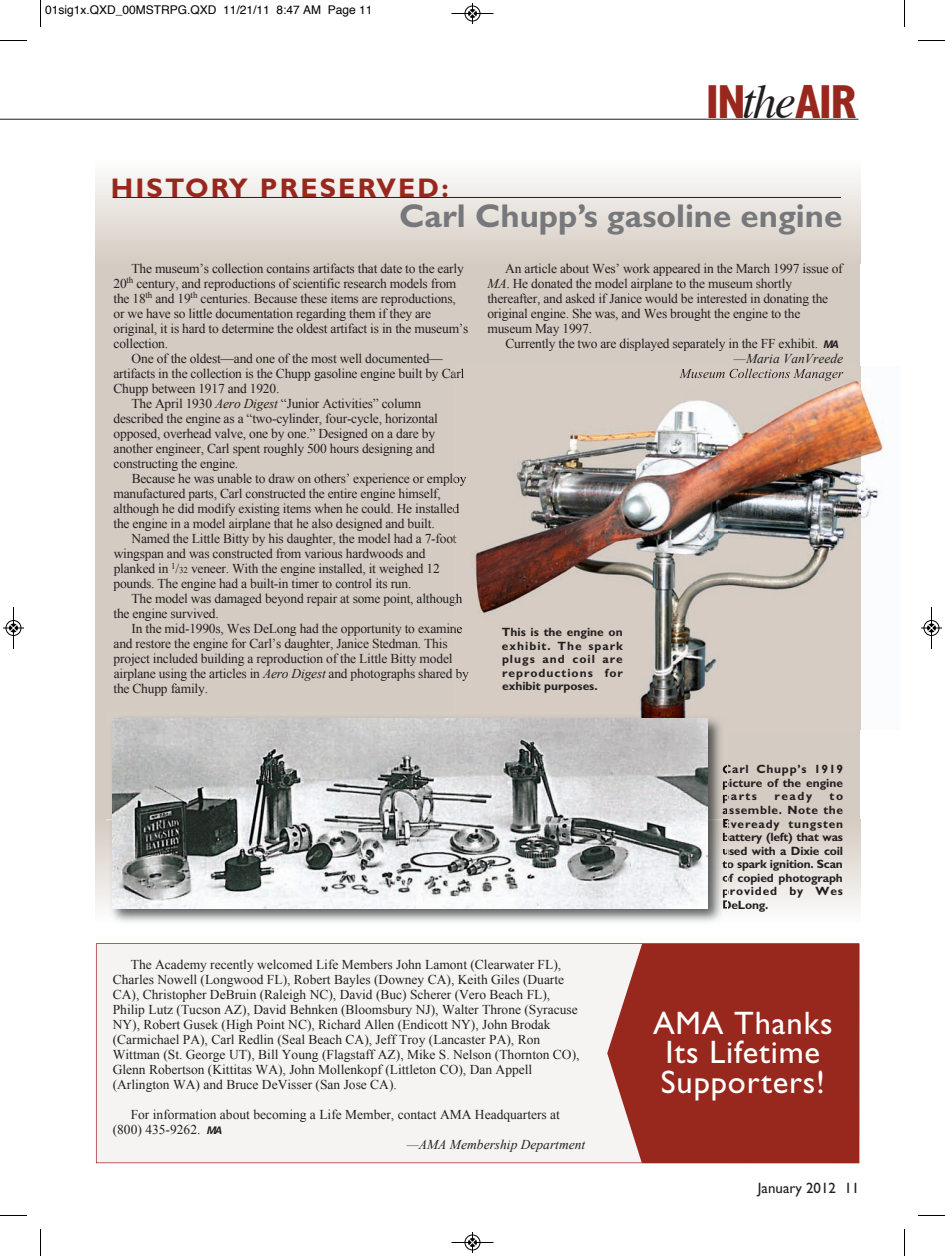
<style>
.page{position:relative;width:945px;height:1256px;background:#fff}
.page>*{position:absolute;margin:0;border:0;box-sizing:border-box;transform-origin:0 0}
.t1{font:700 condensed 48px "Gill Sans";color:#98281d}
.t2{font:700 33px "Gill Sans";color:#76787b}
.t3{font:32.55px/29.2px "Gill Sans";letter-spacing:.025em;color:#fff}
.t4{font:700 27px "Gill Sans";letter-spacing:.085em;color:#98281d}
.t5{font:15px "Gill Sans";color:#231f20}
.t6{font:13.5px/15px "Times New Roman";letter-spacing:-.015em;color:#231f20}
.t7{font:italic 13.5px "Times New Roman";color:#231f20}
.t8{font:700 12px/13.5px "Gill Sans";color:#231f20;text-align:justify}
.t9{font:12px "Helvetica";color:#000}
.s1{font-family:"Times";font-weight:400;font-style:italic;font-stretch:normal;color:#231f20}
.s2{font-style:italic}
.s3{font-size:9px}
.s4{font-family:"Helvetica Neue";font-weight:700;font-style:italic;font-size:10.5px}
</style>
<div class="page">
<hr style="left:0;top:119px;width:858px;height:1px;background:#231f20">
<div style="left:96px;top:943px;width:511px;height:220px;background:#f5f4f3"></div>
<svg style="left:607px;top:943px;width:252px;height:220px;background:#9e362b"></svg>
<div style="left:95px;top:164px;width:765px;height:753px;background:#d4ccc3"></div>
<div style="left:95px;top:160px;width:765px;height:103px;background:linear-gradient(to bottom,#fcfdfc,#d5cbc2)"></div>
<div style="left:95px;top:819px;width:765px;height:103px;background:linear-gradient(to bottom,#d4cbc1,#fcfcfb)"></div>
<hr style="left:113px;top:197px;width:728px;height:1px;background:#231f20">
<img style="left:727px;top:367px;width:157px;height:362px">
<img style="left:455px;top:377px;width:272px;height:335px">
<svg style="left:455px;top:368px;width:9px;height:10px"></svg>
<svg style="left:455px;top:477px;width:11px;height:9px"></svg>
<svg style="left:455px;top:503px;width:4px;height:10px"></svg>
<svg style="left:455px;top:535px;width:2px;height:8px"></svg>
<svg style="left:455px;top:593px;width:7px;height:12px"></svg>
<svg style="left:455px;top:627px;width:7px;height:6px"></svg>
<img style="left:455px;top:668px;width:14px;height:13px">
<img style="left:680px;top:368px;width:126px;height:10px">
<img style="left:106px;top:712px;width:621px;height:211px">
<svg style="left:723px;top:765px;width:4px;height:8px"></svg>
<svg style="left:723px;top:781px;width:4px;height:8px"></svg>
<svg style="left:723px;top:795px;width:4px;height:46px"></svg>
<svg style="left:723px;top:849px;width:4px;height:5px"></svg>
<svg style="left:722px;top:860px;width:5px;height:8px"></svg>
<svg style="left:723px;top:876px;width:4px;height:5px"></svg>
<svg style="left:723px;top:889px;width:4px;height:19px"></svg>
<img style="left:113px;top:718px;width:595px;height:190px">
<svg style="left:40px;top:0;width:1px;height:27px"></svg>
<svg style="left:0;top:40px;width:27px;height:1px"></svg>
<svg style="left:904px;top:0;width:1px;height:27px"></svg>
<svg style="left:918px;top:40px;width:27px;height:1px"></svg>
<svg style="left:40px;top:1229px;width:1px;height:27px"></svg>
<svg style="left:0;top:1215px;width:27px;height:1px"></svg>
<svg style="left:904px;top:1229px;width:1px;height:27px"></svg>
<svg style="left:918px;top:1215px;width:27px;height:1px"></svg>
<hr style="left:452px;top:13px;width:42px;height:1px;background:#000">
<div style="left:465px;top:6px;width:15px;height:15px;border:1px solid #000;border-radius:50%"></div>
<svg style="left:469px;top:3px;width:7px;height:21px"></svg>
<hr style="left:452px;top:1242px;width:42px;height:1px;background:#000">
<div style="left:465px;top:1234px;width:15px;height:16px;border:1px solid #000;border-radius:50%"></div>
<svg style="left:469px;top:1232px;width:7px;height:20px"></svg>
<div style="left:6px;top:620px;width:15px;height:16px;border:1px solid #fff;border-radius:50%"></div>
<div style="left:9px;top:623px;width:9px;height:10px;background:#9e9e9e;border-radius:50%"></div>
<hr style="left:13px;top:607px;width:1px;height:42px;background:#000">
<div style="left:6px;top:620px;width:15px;height:15px;border:1px solid #000;border-radius:50%"></div>
<svg style="left:3px;top:624px;width:21px;height:8px"></svg>
<div style="left:924px;top:620px;width:15px;height:16px;border:1px solid #fff;border-radius:50%"></div>
<div style="left:927px;top:623px;width:9px;height:10px;background:#9e9e9e;border-radius:50%"></div>
<hr style="left:931px;top:607px;width:1px;height:42px;background:#000">
<div style="left:924px;top:620px;width:15px;height:15px;border:1px solid #000;border-radius:50%"></div>
<svg style="left:921px;top:624px;width:21px;height:8px"></svg>
<p class="t9" style="left:45px;top:4px;width:329px">01sig1x.QXD_00MSTRPG.QXD 11/21/11 8:47 AM Page 11</p>
<p class="t1" style="left:705px;top:83px;width:153px">IN<span class="s1">the</span>AIR</p>
<p class="t4" style="left:111px;top:178px;width:340px">HISTORY PRESERVED:</p>
<p class="t2" style="left:399px;top:204px;width:445px">Carl Chupp’s gasoline engine</p>
<p class="t6" style="left:131px;top:261px;width:334px">The museum’s collection contains artifacts that date to the early</p>
<p class="t6" style="left:114px;top:276px;width:344px">20<sup>th</sup> century, and reproductions of scientific research models from</p>
<p class="t6" style="left:113px;top:291px;width:344px">the 18<sup>th</sup> and 19<sup>th</sup> centuries. Because these items are reproductions,</p>
<p class="t6" style="left:113px;top:306px;width:319px">or we have so little documentation regarding them if they are</p>
<p class="t6" style="left:114px;top:321px;width:356px">original, it is hard to determine the oldest artifact is in the museum’s</p>
<p class="t6" style="left:114px;top:336px;width:56px">collection.</p>
<p class="t6" style="left:132px;top:351px;width:313px">One of the oldest—and one of the most well documented—</p>
<p class="t6" style="left:113px;top:366px;width:352px">artifacts in the collection is the Chupp gasoline engine built by Carl</p>
<p class="t6" style="left:114px;top:381px;width:167px">Chupp between 1917 and 1920.</p>
<p class="t6" style="left:132px;top:396px;width:291px">The April 1930 <span class="s2">Aero Digest</span> “Junior Activities” column</p>
<p class="t6" style="left:114px;top:411px;width:326px">described the engine as a “two-cylinder, four-cycle, horizontal</p>
<p class="t6" style="left:114px;top:426px;width:323px">opposed, overhead valve, one by one.” Designed on a dare by</p>
<p class="t6" style="left:114px;top:441px;width:323px">another engineer, Carl spent roughly 500 hours designing and</p>
<p class="t6" style="left:114px;top:456px;width:126px">constructing the engine.</p>
<p class="t6" style="left:132px;top:471px;width:336px">Because he was unable to draw on others’ experience or employ</p>
<p class="t6" style="left:113px;top:486px;width:329px">manufactured parts, Carl constructed the entire engine himself,</p>
<p class="t6" style="left:114px;top:501px;width:347px">although he did modify existing items when he could. He installed</p>
<p class="t6" style="left:114px;top:516px;width:323px">the engine in a model airplane that he also designed and built.</p>
<p class="t6" style="left:132px;top:531px;width:327px">Named the Little Bitty by his daughter, the model had a 7-foot</p>
<p class="t6" style="left:114px;top:546px;width:313px">wingspan and was constructed from various hardwoods and</p>
<p class="t6" style="left:114px;top:561px;width:328px">planked in <sup>1</sup>/<span class="s3">32</span> veneer. With the engine installed, it weighed 12</p>
<p class="t6" style="left:113px;top:576px;width:299px">pounds. The engine had a built-in timer to control its run.</p>
<p class="t6" style="left:132px;top:591px;width:332px">The model was damaged beyond repair at some point, although</p>
<p class="t6" style="left:114px;top:606px;width:107px">the engine survived.</p>
<p class="t6" style="left:132px;top:621px;width:332px">In the mid-1990s, Wes DeLong had the opportunity to examine</p>
<p class="t6" style="left:114px;top:636px;width:336px">and restore the engine for Carl’s daughter, Janice Stedman. This</p>
<p class="t6" style="left:114px;top:651px;width:340px">project included building a reproduction of the Little Bitty model</p>
<p class="t6" style="left:114px;top:666px;width:357px">airplane using the articles in <span class="s2">Aero Digest</span> and photographs shared by</p>
<p class="t6" style="left:113px;top:681px;width:96px">the Chupp family.</p>
<p class="t6" style="left:505px;top:261px;width:339px">An article about Wes’ work appeared in the March 1997 issue of</p>
<p class="t6" style="left:487px;top:276px;width:306px"><span class="s2">MA</span>. He donated the model airplane to the museum shortly</p>
<p class="t6" style="left:487px;top:291px;width:342px">thereafter, and asked if Janice would be interested in donating the</p>
<p class="t6" style="left:487px;top:306px;width:314px">original engine. She was, and Wes brought the engine to the</p>
<p class="t6" style="left:487px;top:321px;width:106px">museum May 1997.</p>
<p class="t6" style="left:505px;top:336px;width:336px">Currently the two are displayed separately in the FF exhibit. <span class="s4">MA</span></p>
<p class="t7" style="left:734px;top:351px;width:111px">—Maria VanVreede</p>
<p class="t8" style="left:502px;top:626px;width:123px">This is the engine on exhibit. The spark plugs and coil are reproductions for exhibit purposes.</p>
<p class="t6" style="left:113px;top:957px;width:468px;text-indent:18px">The Academy recently welcomed Life Members John Lamont (Clearwater FL), Charles Nowell (Longwood FL), Robert Bayles (Downey CA), Keith Giles (Duarte CA), Christopher DeBruin (Raleigh NC), David (Buc) Scherer (Vero Beach FL), Philip Lutz (Tucson AZ), David Behnken (Bloomsbury NJ), Walter Throne (Syracuse NY), Robert Gusek (High Point NC), Richard Allen (Endicott NY), John Brodak (Carmichael PA), Carl Redlin (Seal Beach CA), Jeff Troy (Lancaster PA), Ron Wittman (St. George UT), Bill Young (Flagstaff AZ), Mike S. Nelson (Thornton CO), Glenn Robertson (Kittitas WA), John Mollenkopf (Littleton CO), Dan Appell (Arlington WA) and Bruce DeVisser (San Jose CA).</p>
<p class="t6" style="left:131px;top:1107px;width:431px">For information about becoming a Life Member, contact AMA Headquarters at</p>
<p class="t6" style="left:113px;top:1122px;width:112px">(800) 435-9262. <span class="s4">MA</span></p>
<p class="t7" style="left:407px;top:1137px;width:180px">—AMA Membership Department</p>
<p class="t8" style="left:722px;top:763px;width:122px">Carl Chupp’s 1919 picture of the engine parts</p>
<p class="t8" style="left:775px;top:790px;width:39px">ready</p>
<p class="t8" style="left:722px;top:790px;width:123px;text-indent:108px">to assemble. Note the Eveready tungsten battery (left) that was used with a Dixie coil to spark ignition. Scan of copied photograph provided by Wes DeLong.</p>
<p class="t3" style="left:653px;top:1011px;width:181px">AMA Thanks<br>Its Lifetime<br>Supporters!</p>
<p class="t5" style="left:758px;top:1182px;width:103px">January 2012 11</p>
</div>
